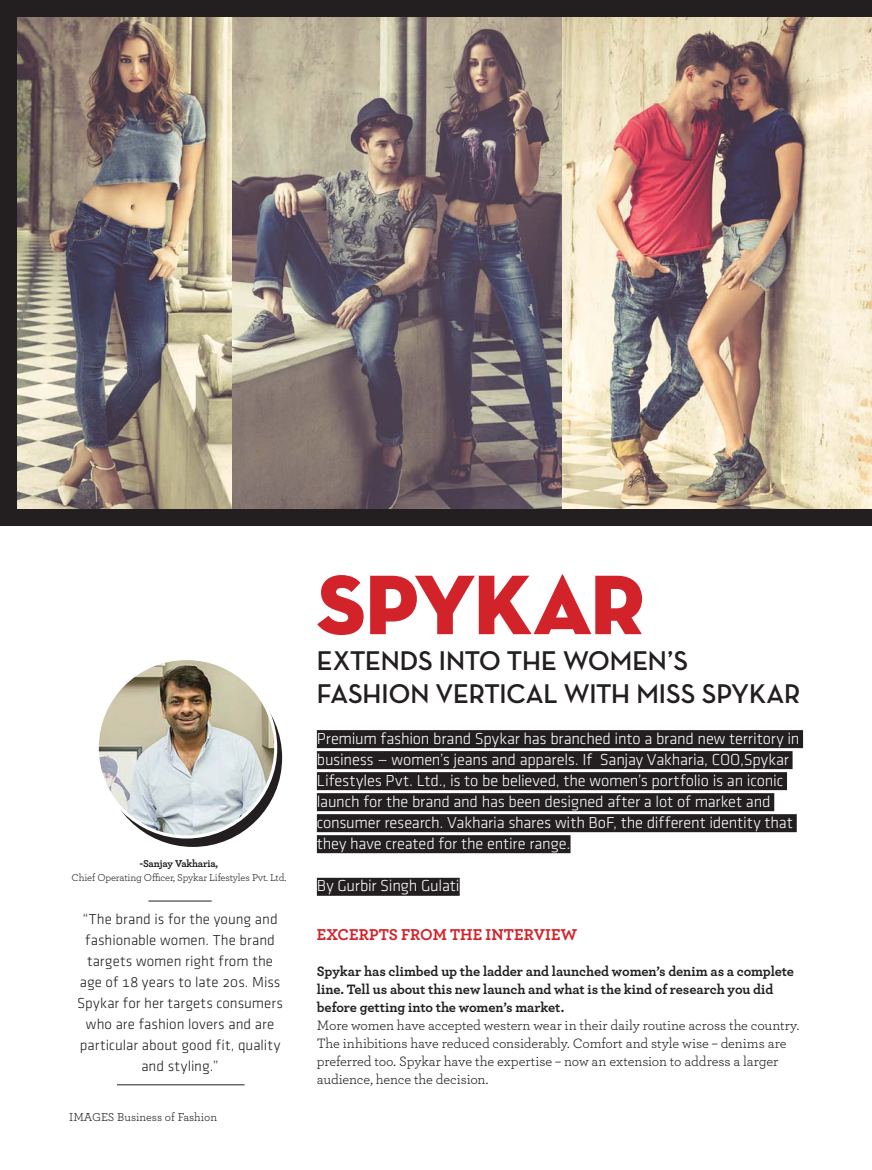
<style>
.page{position:relative;width:872px;height:1170px;background:#fff}
.page>*{position:absolute;margin:0;border:0;box-sizing:border-box;transform-origin:0 0}
.t1{font:85.95px "Neutra Disp Titling";letter-spacing:-.015em;color:#d2232a}
.t2{font:700 27.6px/32.5px "Neutra Disp";letter-spacing:-.01em;color:#231f20}
.t3{font:16.5px/21px "Klavika Light OSTF";letter-spacing:-.01em;color:#fff}
.t4{font:700 16.5px "Archer";letter-spacing:.005em;color:#d2232a}
.t5{font:15px/21px "Klavika Light OSTF";color:#231f20;text-align:center}
.t6{font:14.25px/18px "Archer";letter-spacing:-.01em;color:#231f20}
.t7{font:700 14.25px/18px "Archer";letter-spacing:-.005em;color:#231f20}
.t8{font:12px "Archer";color:#231f20}
.t9{font:10.5px "Archer";letter-spacing:-.015em;color:#231f20}
.t10{font:700 10.5px "Archer";letter-spacing:-.02em;color:#231f20}
</style>
<div class="page">
<div style="left:0;top:0;width:872px;height:525px;background:#231f20"></div>
<svg style="left:104px;top:668px;width:178px;height:178px;fill:#231f20"></svg>
<img style="left:97px;top:658px;width:179px;height:178px;border-radius:50%">
<hr style="left:117px;top:1084px;width:127px;height:1px;background:#231f20">
<hr style="left:148px;top:900px;width:64px;height:1px;background:#231f20">
<img style="left:17px;top:17px;width:855px;height:491px">
<div style="left:317px;top:730px;width:486px;height:18px;background:#231f20"></div>
<div style="left:317px;top:751px;width:475px;height:18px;background:#231f20"></div>
<div style="left:317px;top:772px;width:470px;height:18px;background:#231f20"></div>
<div style="left:317px;top:793px;width:457px;height:18px;background:#231f20"></div>
<div style="left:317px;top:814px;width:479px;height:18px;background:#231f20"></div>
<div style="left:317px;top:835px;width:253px;height:18px;background:#231f20"></div>
<div style="left:317px;top:877px;width:143px;height:18px;background:#231f20"></div>
<p class="t10" style="left:139px;top:859px;width:80px">-Sanjay Vakharia,</p>
<p class="t9" style="left:71px;top:873px;width:216px">Chief Operating Officer, Spykar Lifestyles Pvt. Ltd.</p>
<p class="t5" style="left:77px;top:909px;width:207px">“The brand is for the young and fashionable women. The brand targets women right from the age of 18 years to late 20s. Miss<br>Spykar for her targets consumers who are fashion lovers and are particular about good fit, quality and styling.”</p>
<p class="t8" style="left:69px;top:1112px;width:149px">IMAGES Business of Fashion</p>
<h1 class="t1" style="left:317px;top:554px;width:329px">SPYKAR</h1>
<h2 class="t2" style="left:317px;top:648px;width:485px">EXTENDS INTO THE WOMEN’S<br>FASHION VERTICAL WITH MISS SPYKAR</h2>
<p class="t3" style="left:317px;top:729px;width:484px">Premium fashion brand Spykar has branched into a brand new territory in business — women’s jeans and apparels. If Sanjay Vakharia, COO,Spykar Lifestyles Pvt. Ltd., is to be believed, the women’s portfolio is an iconic launch for the brand and has been designed after a lot of market and consumer research. Vakharia shares with BoF, the different identity that they have created for the entire range.</p>
<p class="t3" style="left:317px;top:876px;width:144px">By Gurbir Singh Gulati</p>
<p class="t4" style="left:317px;top:928px;width:262px">EXCERPTS FROM THE INTERVIEW</p>
<p class="t7" style="left:317px;top:963px;width:478px">Spykar has climbed up the ladder and launched women’s denim as a complete line. Tell us about this new launch and what is the kind of research you did before getting into the women’s market.</p>
<p class="t6" style="left:317px;top:1017px;width:484px">More women have accepted western wear in their daily routine across the country.<br>The inhibitions have reduced considerably. Comfort and style wise – denims are preferred too. Spykar have the expertise – now an extension to address a larger audience, hence the decision.</p>
</div>
